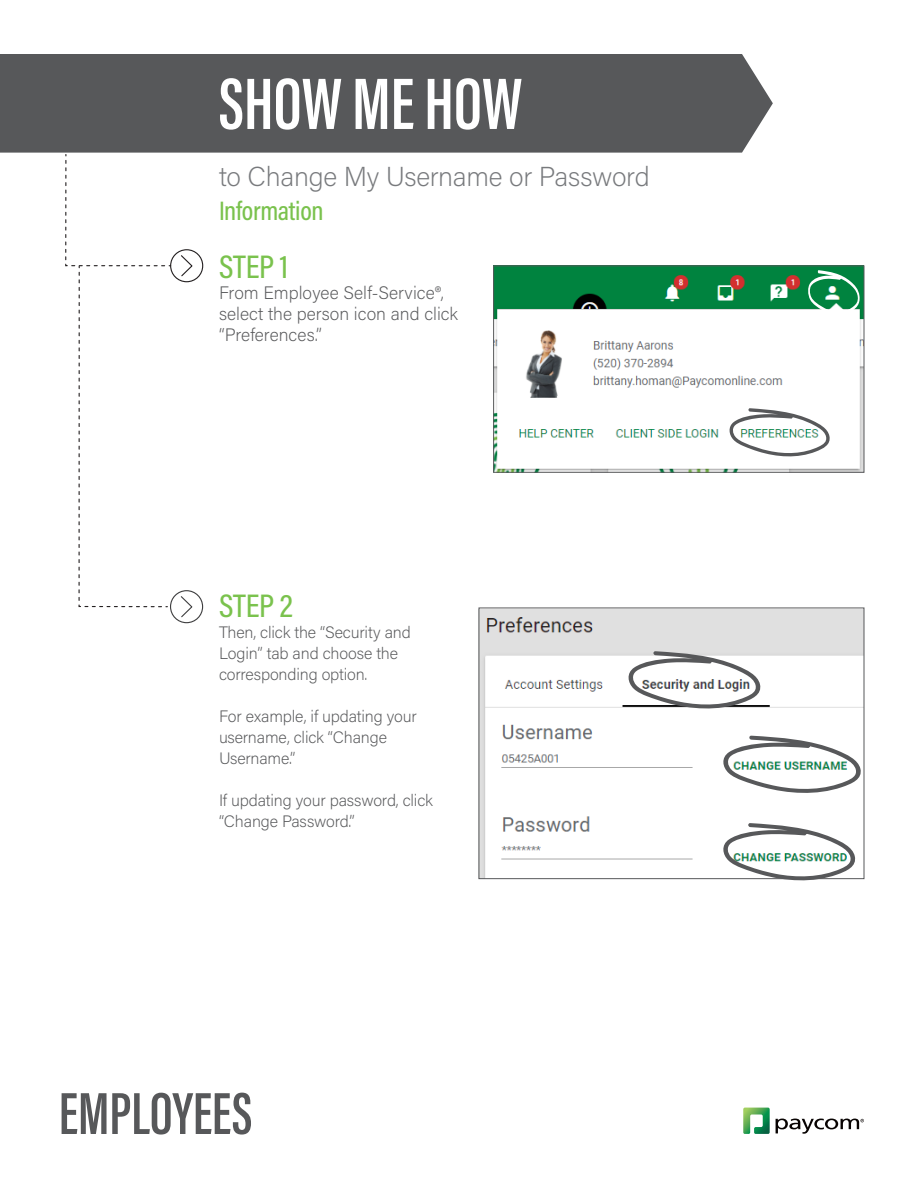
<style>
.page{position:relative;width:918px;height:1188px;background:#fff}
.page>*{position:absolute;margin:0;border:0;box-sizing:border-box;transform-origin:0 0}
.SMH_Title{font:600 75px "Acumin Pro Extra Cond";color:#fff}
.t1{font:600 61.05px "Acumin Pro Extra Cond";color:#57585a}
.Step{font:500 33px "Acumin Pro Cond";letter-spacing:-.005em;color:#7ac24d}
.Action{font:200 27.3px "Acumin Pro";letter-spacing:-.01em;color:#787a7d}
.Product{font:500 27px "Acumin Pro Cond";letter-spacing:-.01em;color:#7ac24d}
.t2{font:200 18px "Acumin Pro";color:#57585a}
.t3{font:200 16.5px/21px "Acumin Pro";letter-spacing:-.01em;color:#57585a}
</style>
<div class="page">
<div style="left:0;top:54px;width:773px;height:99px;background:#57585a"></div>
<svg style="left:743px;top:1108px;width:27px;height:26px"></svg>
<svg style="left:776px;top:1119px;width:88px;height:15px"></svg>
<img style="left:495px;top:268px;width:367px;height:202px">
<div style="left:493px;top:266px;width:371px;height:206px;border:1px solid #57585a"></div>
<img style="left:481px;top:610px;width:381px;height:267px">
<svg style="left:65px;top:154px;width:107px;height:454px"></svg>
<div style="left:170px;top:249px;width:33px;height:33px;border:1px solid #231f20;border-radius:50%"></div>
<svg style="left:181px;top:255px;width:12px;height:22px"></svg>
<div style="left:170px;top:590px;width:33px;height:33px;border:1px solid #3e3e3f;border-radius:50%"></div>
<svg style="left:180px;top:596px;width:13px;height:22px"></svg>
<svg style="left:728px;top:408px;width:103px;height:51px"></svg>
<svg style="left:626px;top:651px;width:136px;height:60px"></svg>
<img style="left:721px;top:823px;width:136px;height:58px">
<svg style="left:721px;top:735px;width:141px;height:61px"></svg>
<svg style="left:807px;top:270px;width:53px;height:47px"></svg>
<h1 class="SMH_Title" style="left:219px;top:58px;width:305px">SHOW ME HOW</h1>
<h2 class="Action" style="left:219px;top:158px;width:432px">to Change My Username or Password</h2>
<h2 class="Product" style="left:219px;top:193px;width:106px">Information</h2>
<p class="Step" style="left:219px;top:245px;width:71px">STEP 1</p>
<p class="t2" style="left:219px;top:280px;width:227px">From Employee Self-Service®,</p>
<p class="t2" style="left:219px;top:301px;width:241px">select the person icon and click</p>
<p class="t2" style="left:219px;top:322px;width:104px">“Preferences.”</p>
<p class="Step" style="left:219px;top:585px;width:75px">STEP 2</p>
<p class="t3" style="left:219px;top:621px;width:193px">Then, click the “Security and<br>Login” tab and choose the corresponding option.</p>
<p class="t3" style="left:219px;top:705px;width:199px">For example, if updating your username, click “Change<br>Username.”</p>
<p class="t3" style="left:219px;top:789px;width:215px">If updating your password, click “Change Password.”</p>
<h2 class="t1" style="left:59px;top:1076px;width:195px">EMPLOYEES</h2>
</div>
